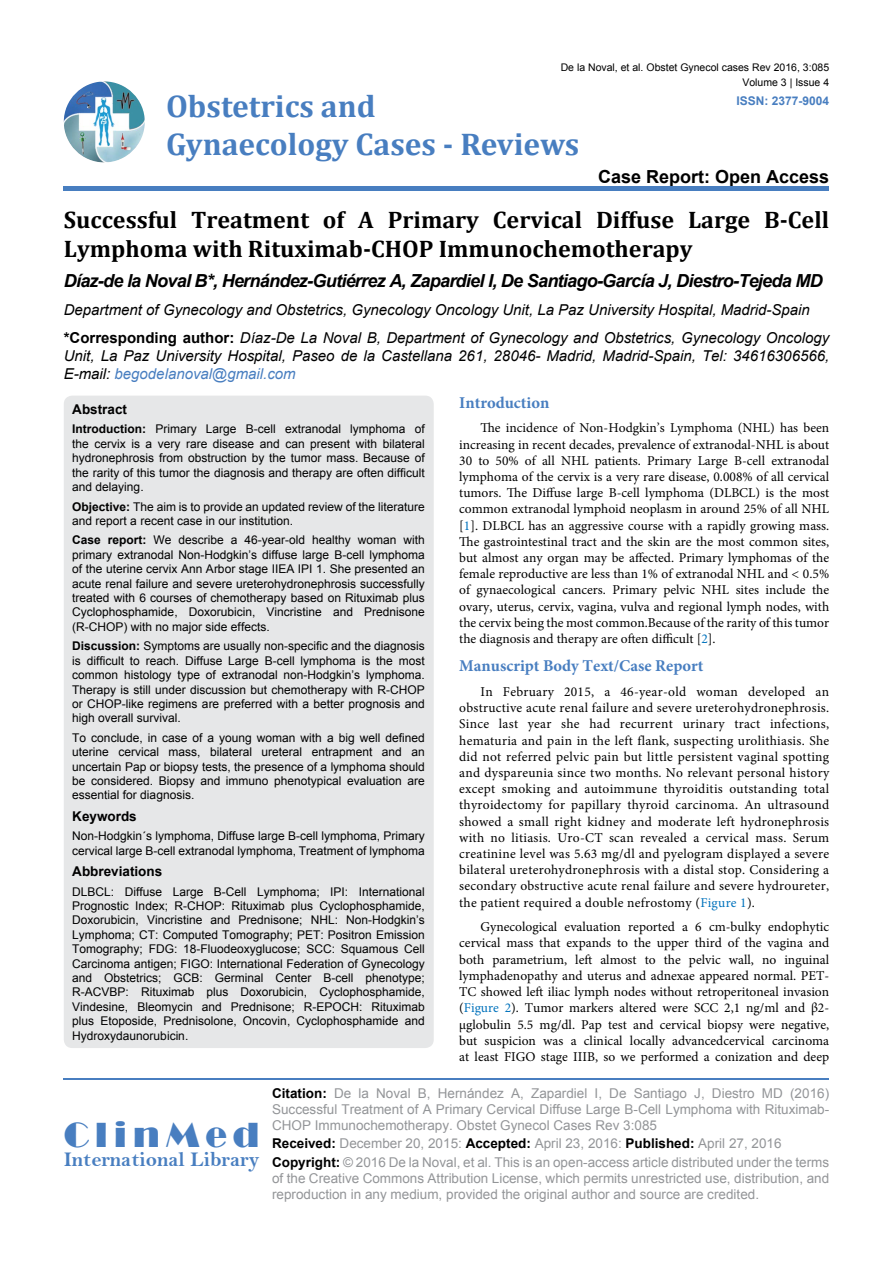
<style>
.page{position:relative;width:893px;height:1263px;background:#fff}
.page>*{position:absolute;margin:0;border:0;box-sizing:border-box;transform-origin:0 0}
.t1{font:36px "Broadway";letter-spacing:.16em;color:#487ec0}
.t2{font:700 31.5px/37.8px "Cambria";color:#487ec0}
.t3{font:700 24px/28.8px "Cambria";color:#000}
.t4{font:21px "Bell MT Bold";color:#487ec0}
.t5{font:italic 700 18px "Arial";letter-spacing:-.04em;color:#000}
.t6{font:700 18px "Arial";color:#000}
.t7{font:700 16.5px "Minion Pro";color:#487ec0}
.t8{font:italic 15px/27.9px "Arial";color:#000}
.t9{font:13.5px/16.2px "Minion Pro";color:#000;text-align:justify}
.t10{font:13.5px/16.2px "Arial";color:#939598}
.t11{font:700 13.5px "Arial";color:#000}
.t12{font:12px/14.4px "Arial";color:#000;text-align:justify}
.t13{font:700 12px "Arial";color:#487ec0}
.t14{font:10.5px/14.4px "Arial";color:#000;text-align:right}
.s1{font-weight:700;font-style:normal}
.s2{color:#487ec0}
.s3{font-weight:700}
.s4{color:#0072bc}
.s5{font-style:italic}
.s6{font-weight:700;color:#000}
</style>
<div class="page">
<img style="left:64px;top:81px;width:81px;height:81px;border-radius:41px">
<div style="left:64px;top:186px;width:765px;height:5px;background:#487ec0"></div>
<hr style="left:64px;top:1078px;width:765px;height:1px;background:#487ec0">
<div style="left:64px;top:396px;width:370px;height:652px;background:#e6e7e8;border-radius:9px"></div>
<p class="t14" style="left:561px;top:60px;width:270px">De la Noval, et al. Obstet Gynecol cases Rev 2016, 3:085<br>Volume 3 | Issue 4</p>
<p class="t13" style="left:736px;top:92px;width:94px">ISSN: 2377-9004</p>
<h2 class="t2" style="left:166px;top:86px;width:415px">Obstetrics and<br>Gynaecology Cases - Reviews</h2>
<h3 class="t6" style="left:598px;top:164px;width:233px">Case Report: Open Access</h3>
<h3 class="t3" style="left:64px;top:204px;width:767px">Successful Treatment of A Primary Cervical Diffuse Large B-Cell<br>Lymphoma with Rituximab-CHOP Immunochemotherapy</h3>
<h3 class="t5" style="left:64px;top:268px;width:760px">Díaz-de la Noval B*, Hernández-Gutiérrez A, Zapardiel I, De Santiago-García J, Diestro-Tejeda MD</h3>
<p class="t8" style="left:64px;top:296px;width:767px">Department of Gynecology and Obstetrics, Gynecology Oncology Unit, La Paz University Hospital, Madrid-Spain <span class="s1">*Corresponding author:</span> Díaz-De La Noval B, Department of Gynecology and Obstetrics, Gynecology Oncology</p>
<p class="t8" style="left:64px;top:347px;width:767px;line-height:18px">Unit, La Paz University Hospital, Paseo de la Castellana 261, 28046- Madrid, Madrid-Spain, Tel: 34616306566,<br>E-mail: <span class="s2">begodelanoval@gmail.com</span></p>
<p class="t11" style="left:72px;top:400px;width:56px">Abstract</p>
<p class="t12" style="left:72px;top:422px;width:354px"><span class="s3">Introduction:</span> Primary Large B-cell extranodal lymphoma of the cervix is a very rare disease and can present with bilateral hydronephrosis from obstruction by the tumor mass. Because of the rarity of this tumor the diagnosis and therapy are often difficult and delaying.</p>
<p class="t12" style="left:72px;top:499px;width:354px"><span class="s3">Objective:</span> The aim is to provide an updated review of the literature and report a recent case in our institution.</p>
<p class="t12" style="left:72px;top:533px;width:354px"><span class="s3">Case report:</span> We describe a 46-year-old healthy woman with primary extranodal Non-Hodgkin’s diffuse large B-cell lymphoma of the uterine cervix Ann Arbor stage IIEA IPI 1. She presented an acute renal failure and severe ureterohydronephrosis successfully treated with 6 courses of chemotherapy based on Rituximab plus Cyclophosphamide, Doxorubicin, Vincristine and Prednisone (R-CHOP) with no major side effects.</p>
<p class="t12" style="left:72px;top:639px;width:354px"><span class="s3">Discussion:</span> Symptoms are usually non-specific and the diagnosis is difficult to reach. Diffuse Large B-cell lymphoma is the most common histology type of extranodal non-Hodgkin’s lymphoma.<br>Therapy is still under discussion but chemotherapy with R-CHOP or CHOP-like regimens are preferred with a better prognosis and high overall survival.</p>
<p class="t12" style="left:72px;top:730px;width:354px">To conclude, in case of a young woman with a big well defined uterine cervical mass, bilateral ureteral entrapment and an uncertain Pap or biopsy tests, the presence of a lymphoma should be considered. Biopsy and immuno phenotypical evaluation are essential for diagnosis.</p>
<p class="t11" style="left:72px;top:806px;width:66px">Keywords</p>
<p class="t12" style="left:72px;top:829px;width:354px">Non-Hodgkin´s lymphoma, Diffuse large B-cell lymphoma, Primary cervical large B-cell extranodal lymphoma, Treatment of lymphoma</p>
<p class="t11" style="left:72px;top:862px;width:92px">Abbreviations</p>
<p class="t12" style="left:72px;top:884px;width:354px">DLBCL: Diffuse Large B-Cell Lymphoma; IPI: International Prognostic Index; R-CHOP: Rituximab plus Cyclophosphamide, Doxorubicin, Vincristine and Prednisone; NHL: Non-Hodgkin’s Lymphoma; CT: Computed Tomography; PET: Positron Emission Tomography; FDG: 18-Fluodeoxyglucose; SCC: Squamous Cell Carcinoma antigen; FIGO: International Federation of Gynecology and Obstetrics; GCB: Germinal Center B-cell phenotype; R-ACVBP: Rituximab plus Doxorubicin, Cyclophosphamide, Vindesine, Bleomycin and Prednisone; R-EPOCH: Rituximab plus Etoposide, Prednisolone, Oncovin, Cyclophosphamide and Hydroxydaunorubicin.</p>
<p class="t7" style="left:459px;top:391px;width:92px">Introduction</p>
<p class="t9" style="left:459px;top:420px;width:371px;text-indent:21px">The incidence of Non-Hodgkin’s Lymphoma (NHL) has been increasing in recent decades, prevalence of extranodal-NHL is about 30 to 50% of all NHL patients. Primary Large B-cell extranodal lymphoma of the cervix is a very rare disease, 0.008% of all cervical tumors. The Diffuse large B-cell lymphoma (DLBCL) is the most common extranodal lymphoid neoplasm in around 25% of all NHL [<span class="s4">1</span>]. DLBCL has an aggressive course with a rapidly growing mass.<br>The gastrointestinal tract and the skin are the most common sites, but almost any organ may be affected. Primary lymphomas of the female reproductive are less than 1% of extranodal NHL and <span class="s5">&lt;</span> 0.5% of gynaecological cancers. Primary pelvic NHL sites include the ovary, uterus, cervix, vagina, vulva and regional lymph nodes, with the cervix being the most common.Because of the rarity of this tumor the diagnosis and therapy are often difficult [<span class="s4">2</span>].</p>
<p class="t7" style="left:459px;top:654px;width:246px">Manuscript Body Text/Case Report</p>
<p class="t9" style="left:459px;top:684px;width:371px;text-indent:21px">In February 2015, a 46-year-old woman developed an obstructive acute renal failure and severe ureterohydronephrosis.<br>Since last year she had recurrent urinary tract infections, hematuria and pain in the left flank, suspecting urolithiasis. She did not referred pelvic pain but little persistent vaginal spotting and dyspareunia since two months. No relevant personal history except smoking and autoimmune thyroiditis outstanding total thyroidectomy for papillary thyroid carcinoma. An ultrasound showed a small right kidney and moderate left hydronephrosis with no litiasis. Uro-CT scan revealed a cervical mass. Serum creatinine level was 5.63 mg/dl and pyelogram displayed a severe bilateral ureterohydronephrosis with a distal stop. Considering a secondary obstructive acute renal failure and severe hydroureter, the patient required a double nefrostomy (<span class="s4">Figure 1</span>).</p>
<p class="t9" style="left:459px;top:919px;width:371px;text-indent:21px">Gynecological evaluation reported a 6 cm-bulky endophytic cervical mass that expands to the upper third of the vagina and both parametrium, left almost to the pelvic wall, no inguinal lymphadenopathy and uterus and adnexae appeared normal. PET-TC showed left iliac lymph nodes without retroperitoneal invasion (<span class="s4">Figure 2</span>). Tumor markers altered were SCC 2,1 ng/ml and β2- µglobulin 5.5 mg/dl. Pap test and cervical biopsy were negative, but suspicion was a clinical locally advancedcervical carcinoma at least FIGO stage IIIB, so we performed a conization and deep</p>
<h1 class="t1" style="left:64px;top:1113px;width:197px">ClinMed</h1>
<h3 class="t4" style="left:64px;top:1147px;width:197px">International Library</h3>
<p class="t10" style="left:272px;top:1085px;width:559px;text-align:justify"><span class="s6">Citation:</span> De la Noval B, Hernández A, Zapardiel I, De Santiago J, Diestro MD (2016)<br>Successful Treatment of A Primary Cervical Diffuse Large B-Cell Lymphoma with Rituximab-CHOP Immunochemotherapy. Obstet Gynecol Cases Rev 3:085</p>
<p class="t10" style="left:272px;top:1134px;width:559px;line-height:18.3px"><span class="s6">Received:</span> December 20, 2015: <span class="s6">Accepted:</span> April 23, 2016: <span class="s6">Published:</span> April 27, 2016<br><span class="s6">Copyright:</span> © 2016 De la Noval, et al. This is an open-access article distributed under the terms</p>
<p class="t10" style="left:272px;top:1170px;width:559px">of the Creative Commons Attribution License, which permits unrestricted use, distribution, and reproduction in any medium, provided the original author and source are credited.</p>
</div>
